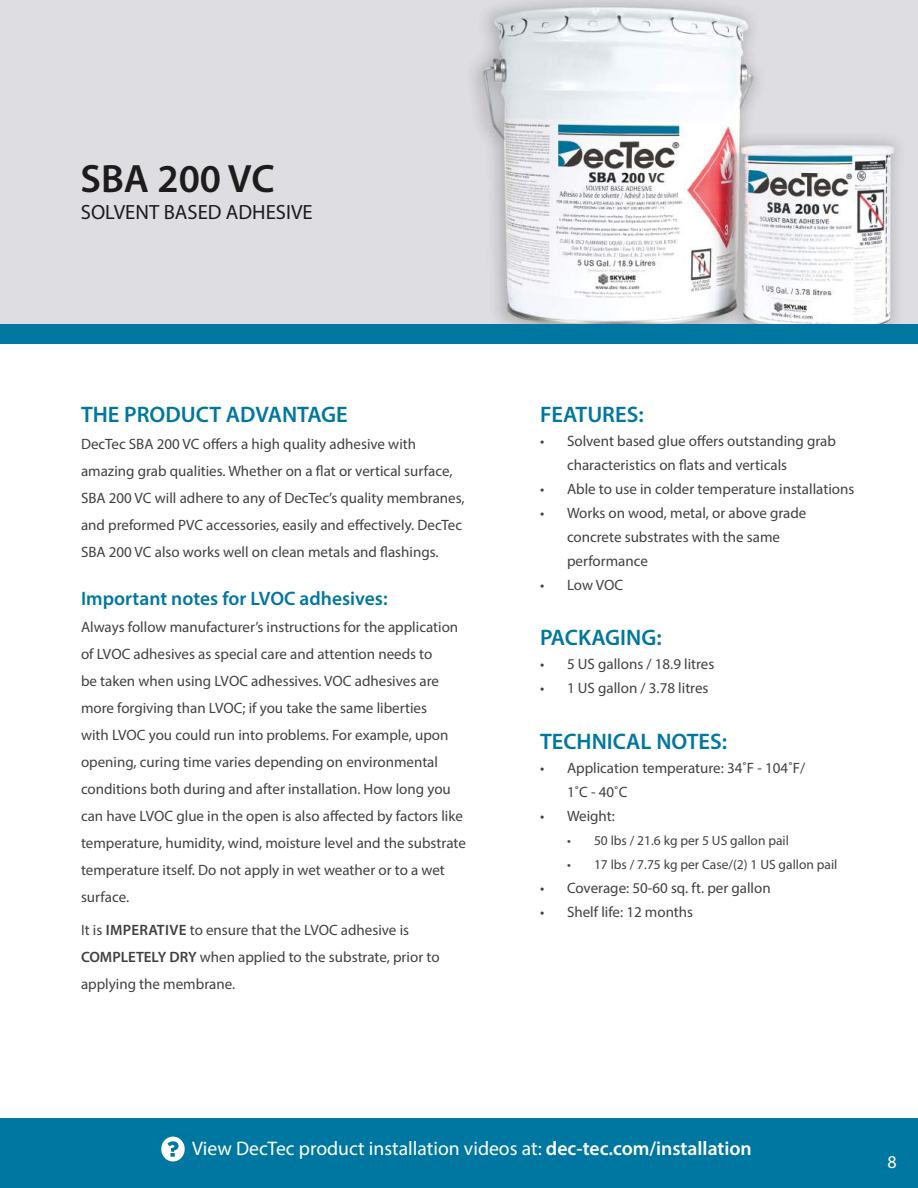
<style>
.page{position:relative;width:918px;height:1188px;background:#fff}
.page>*{position:absolute;margin:0;border:0;box-sizing:border-box;transform-origin:0 0}
.t1{font:600 39.75px "Myriad Pro";color:#1e1b1d}
.t2{font:600 22.5px "Myriad Pro";color:#0077a0}
.t3{font:20.7px "Myriad Pro";color:#1e1b1d}
.t4{font:19.65px "Myriad Pro";color:#fff}
.t5{font:600 19.5px "Myriad Pro";color:#0077a0}
.t6{font:18px "Myriad Pro";color:#fff}
.t7{font:15px/27px "Myriad Pro";color:#414042}
.t8{font:13.5px "Myriad Pro";color:#414042}
.s1{font-weight:600}
</style>
<div class="page">
<img style="left:0;top:0;width:918px;height:324px">
<div style="left:0;top:1119px;width:918px;height:69px;background:#0077a0"></div>
<div style="left:161px;top:1137px;width:24px;height:24px;background:#fff;border-radius:50%"></div>
<svg style="left:167px;top:1141px;width:11px;height:16px"></svg>
<div style="left:0;top:324px;width:918px;height:19px;background:#0077a0"></div>
<h1 class="t1" style="left:81px;top:153px;width:196px">SBA 200 VC</h1>
<h3 class="t3" style="left:81px;top:199px;width:233px">SOLVENT BASED ADHESIVE</h3>
<h2 class="t2" style="left:81px;top:400px;width:268px">THE PRODUCT ADVANTAGE</h2>
<p class="t7" style="left:81px;top:430px;width:385px">DecTec SBA 200 VC offers a high quality adhesive with amazing grab qualities. Whether on a flat or vertical surface, SBA 200 VC will adhere to any of DecTec’s quality membranes, and preformed PVC accessories, easily and effectively. DecTec SBA 200 VC also works well on clean metals and flashings.</p>
<h3 class="t5" style="left:81px;top:586px;width:308px">Important notes for LVOC adhesives:</h3>
<p class="t7" style="left:81px;top:613px;width:386px">Always follow manufacturer’s instructions for the application of LVOC adhesives as special care and attention needs to<br>be taken when using LVOC adhessives. VOC adhesives are more forgiving than LVOC; if you take the same liberties<br>with LVOC you could run into problems. For example, upon opening, curing time varies depending on environmental conditions both during and after installation. How long you can have LVOC glue in the open is also affected by factors like temperature, humidity, wind, moisture level and the substrate temperature itself. Do not apply in wet weather or to a wet surface.</p>
<p class="t7" style="left:81px;top:916px;width:360px">It is <span class="s1">IMPERATIVE</span> to ensure that the LVOC adhesive is<br><span class="s1">COMPLETELY DRY</span> when applied to the substrate, prior to applying the membrane.</p>
<h2 class="t2" style="left:540px;top:400px;width:105px">FEATURES:</h2>
<p class="t7" style="left:567px;top:429px;width:270px;line-height:24px;text-indent:-27px">• Solvent based glue offers outstanding grab characteristics on flats and verticals</p>
<p class="t7" style="left:540px;top:475px;width:316px">• Able to use in colder temperature installations</p>
<p class="t7" style="left:567px;top:501px;width:241px;line-height:24px;text-indent:-27px">• Works on wood, metal, or above grade concrete substrates with the same performance</p>
<p class="t7" style="left:540px;top:571px;width:85px">• Low VOC</p>
<h2 class="t2" style="left:540px;top:624px;width:123px">PACKAGING:</h2>
<p class="t7" style="left:540px;top:651px;width:176px">• 5 US gallons / 18.9 litres</p>
<p class="t7" style="left:540px;top:675px;width:170px">• 1 US gallon / 3.78 litres</p>
<h2 class="t2" style="left:540px;top:727px;width:189px">TECHNICAL NOTES:</h2>
<p class="t7" style="left:567px;top:756px;width:240px;line-height:24px;text-indent:-27px">• Application temperature: 34˚F - 104˚F/<br>1˚C - 40˚C</p>
<p class="t7" style="left:540px;top:802px;width:76px">• Weight:</p>
<p class="t8" style="left:567px;top:832px;width:223px">• 50 lbs / 21.6 kg per 5 US gallon pail</p>
<p class="t8" style="left:567px;top:856px;width:272px">• 17 lbs / 7.75 kg per Case/(2) 1 US gallon pail</p>
<p class="t7" style="left:540px;top:874px;width:232px">• Coverage: 50-60 sq. ft. per gallon</p>
<p class="t7" style="left:540px;top:898px;width:155px">• Shelf life: 12 months</p>
<h3 class="t4" style="left:192px;top:1137px;width:561px">View DecTec product installation videos at: <span class="s1">dec-tec.com/installation</span></h3>
<p class="t6" style="left:887px;top:1151px;width:11px">8</p>
</div>
